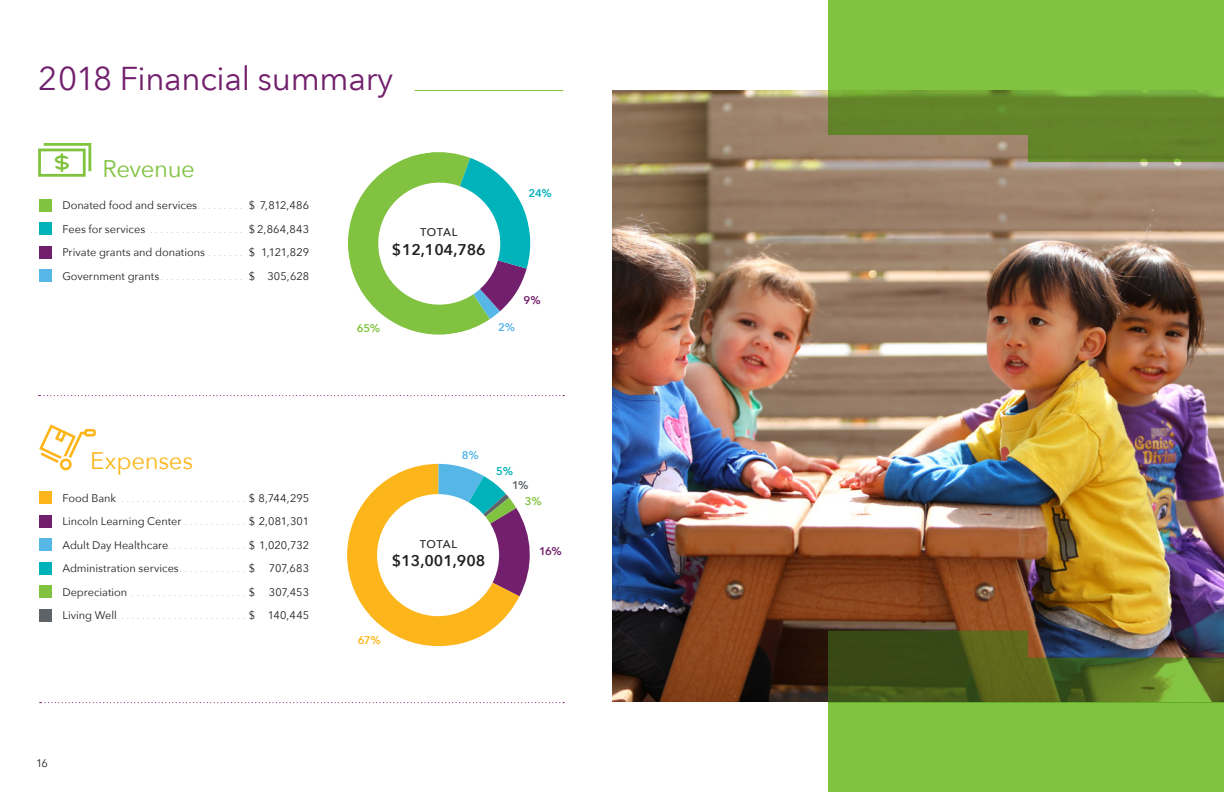
<style>
.page{position:relative;width:1224px;height:792px;background:#fff}
.page>*{position:absolute;margin:0;border:0;box-sizing:border-box;transform-origin:0 0}
.t1{font:33px "Avenir Next LT Pro";letter-spacing:-.01em;color:#72206d}
.t2{font:24px "Avenir Next";letter-spacing:-.01em;color:#fcb61c}
.t3{font:24px "Avenir Next";letter-spacing:-.02em;color:#81c340}
.t4{font:600 15.5px "Avenir Next";color:#231f20}
.t5{font:500 11.1px "Avenir Next";letter-spacing:.04em;color:#231f20}
.t6{font:600 11.1px "Avenir Next";color:#81c340}
.t7{font:600 11.1px "Avenir Next";color:#72206d}
.t8{font:600 11.1px "Avenir Next";color:#00b2b9}
.t9{font:600 11.1px "Avenir Next";color:#fcb61c}
.t10{font:600 11.1px "Avenir Next";color:#56b7e7}
.t11{font:600 11.1px "Avenir Next";color:#5e6367}
.t12{font:600 11.1px "Avenir Next";color:#59b5e8}
.t13{font:11px/23.5px "Avenir Next";letter-spacing:-.005em;color:#231f20;text-align:justify}
.s1{font-weight:200}
</style>
<div class="page">
<hr style="left:415px;top:90px;width:148px;height:1px;background:#81c340">
<svg style="left:40px;top:702px;width:524px;height:1px"></svg>
<div style="left:39px;top:199px;width:13px;height:12px;background:#81c340"></div>
<div style="left:39px;top:222px;width:13px;height:13px;background:#00b2b9"></div>
<div style="left:39px;top:246px;width:13px;height:12px;background:#72206d"></div>
<div style="left:39px;top:269px;width:13px;height:13px;background:#56b7e7"></div>
<div style="left:39px;top:491px;width:13px;height:13px;background:#fcb61c"></div>
<div style="left:39px;top:515px;width:13px;height:12px;background:#72206d"></div>
<div style="left:39px;top:538px;width:13px;height:13px;background:#56b7e7"></div>
<div style="left:39px;top:562px;width:13px;height:12px;background:#00b2b9"></div>
<div style="left:39px;top:585px;width:13px;height:13px;background:#81c340"></div>
<div style="left:39px;top:609px;width:13px;height:12px;background:#5e6367"></div>
<svg style="left:347px;top:464px;width:183px;height:182px"></svg>
<div style="left:377px;top:494px;width:122px;height:122px;background:#fff;border-radius:50%"></div>
<svg style="left:348px;top:152px;width:183px;height:183px"></svg>
<svg style="left:39px;top:424px;width:57px;height:46px"></svg>
<svg style="left:38px;top:143px;width:53px;height:34px"></svg>
<svg style="left:39px;top:395px;width:525px;height:1px"></svg>
<div style="left:828px;top:0;width:396px;height:792px;background:#81c340"></div>
<img style="left:612px;top:90px;width:612px;height:612px">
<svg style="left:828px;top:90px;width:396px;height:72px;background:#708737"></svg>
<svg style="left:828px;top:631px;width:396px;height:72px;background:#4e5f29"></svg>
<h1 class="t1" style="left:38px;top:59px;width:357px">2018 Financial summary</h1>
<h2 class="t3" style="left:103px;top:148px;width:94px">Revenue</h2>
<p class="t13" style="left:62px;top:193px;width:248px">Donated food and services <span class="s1">. . . . . . . . .</span> $ 7,812,486<br>Fees for services <span class="s1">. . . . . . . . . . . . . . . . . .</span> $ 2,864,843<br>Private grants and donations <span class="s1">. . . . . . .</span> $ 1,121,829<br>Government grants <span class="s1">. . . . . . . . . . . . . . . .</span> $ 305,628</p>
<p class="t5" style="left:420px;top:223px;width:39px">TOTAL</p>
<h3 class="t4" style="left:392px;top:236px;width:95px">$12,104,786</h3>
<p class="t8" style="left:529px;top:184px;width:25px">24%</p>
<p class="t6" style="left:357px;top:318px;width:25px">65%</p>
<p class="t12" style="left:498px;top:318px;width:19px">2%</p>
<p class="t7" style="left:524px;top:290px;width:19px">9%</p>
<h2 class="t2" style="left:90px;top:441px;width:104px">Expenses</h2>
<p class="t13" style="left:62px;top:486px;width:248px">Food Bank <span class="s1">. . . . . . . . . . . . . . . . . . . . . . . .</span> $ 8,744,295<br>Lincoln Learning Center <span class="s1">. . . . . . . . . . . .</span> $ 2,081,301<br>Adult Day Healthcare <span class="s1">. . . . . . . . . . . . . . .</span> $ 1,020,732<br>Administration services <span class="s1">. . . . . . . . . . . . .</span> $ 707,683<br>Depreciation <span class="s1">. . . . . . . . . . . . . . . . . . . . . .</span> $ 307,453<br>Living Well <span class="s1">. . . . . . . . . . . . . . . . . . . . . . . .</span> $ 140,445</p>
<p class="t13" style="left:36px;top:751px;width:13px">16</p>
<p class="t10" style="left:462px;top:446px;width:18px">8%</p>
<p class="t8" style="left:496px;top:462px;width:18px">5%</p>
<p class="t11" style="left:512px;top:476px;width:18px">1%</p>
<p class="t6" style="left:525px;top:491px;width:18px">3%</p>
<p class="t5" style="left:420px;top:535px;width:39px">TOTAL</p>
<h3 class="t4" style="left:392px;top:548px;width:95px">$13,001,908</h3>
<p class="t7" style="left:539px;top:542px;width:24px">16%</p>
<p class="t9" style="left:358px;top:630px;width:25px">67%</p>
</div>
